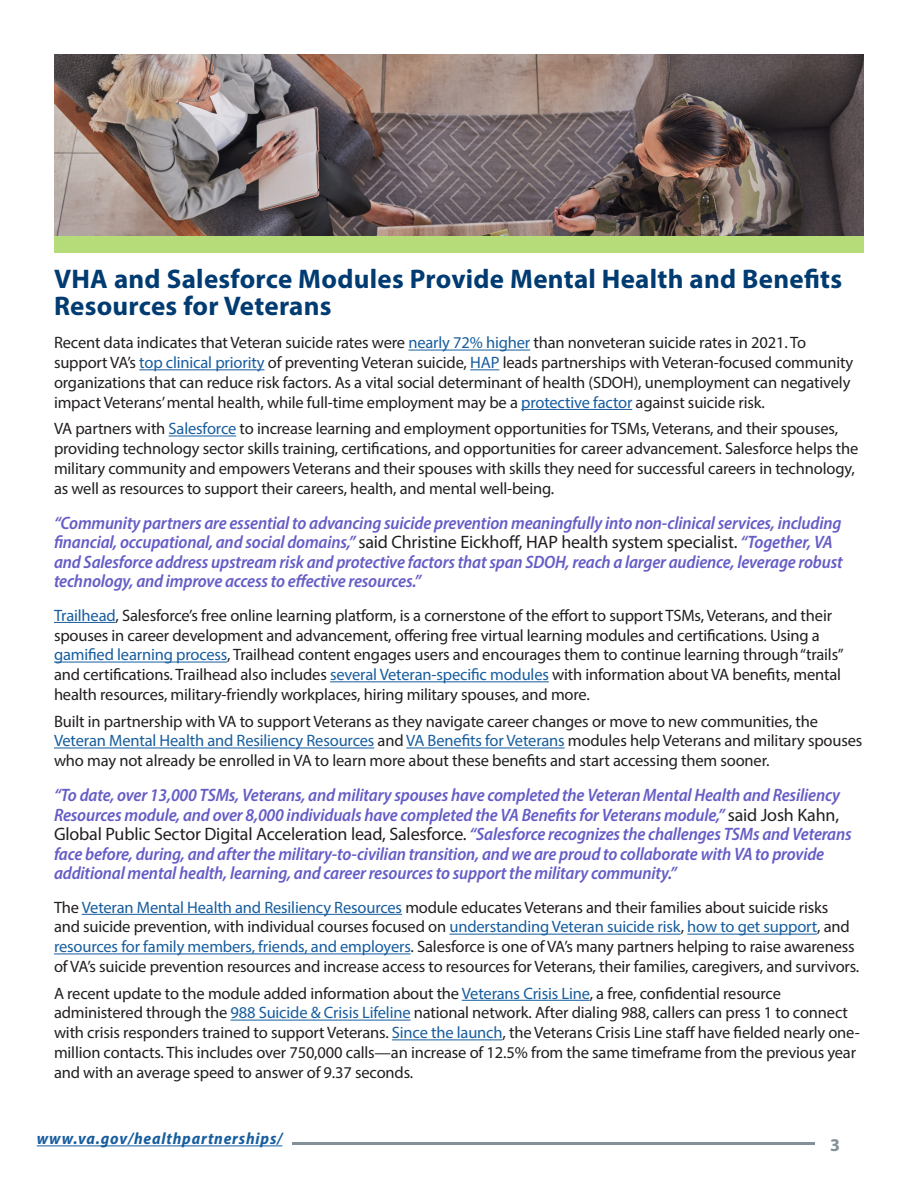
<style>
.page{position:relative;width:918px;height:1188px;background:#fff}
.page>*{position:absolute;margin:0;border:0;box-sizing:border-box;transform-origin:0 0}
.Subheading_2{font:700 27px/27px "Myriad Pro";letter-spacing:.01em;color:#003b71}
.Quote_Callout{font:italic 600 semi-condensed 18px/19.5px "Myriad Pro";letter-spacing:-.01em;color:#655dc6}
.t1{font:700 18px "Myriad Pro";color:#839097}
.Body_Copy{font:16.5px/19.8px "Myriad Pro";letter-spacing:-.01em;color:#231f20}
.t2{font:italic 700 semi-condensed 16.5px "Myriad Pro";letter-spacing:.05em;color:#175d9e}
.s1{color:#175d9e}
.s2{font-weight:400;font-style:normal;font-stretch:normal;color:#231f20}
</style>
<div class="page">
<hr style="left:293px;top:1143px;width:522px;height:2px;background:#839097">
<div style="left:54px;top:236px;width:810px;height:17px;background:#b5dc79"></div>
<hr style="left:408px;top:350px;width:122px;height:1px;background:#175d9e">
<hr style="left:139px;top:369px;width:126px;height:1px;background:#175d9e">
<svg style="left:470px;top:369px;width:29px;height:1px"></svg>
<hr style="left:521px;top:409px;width:111px;height:1px;background:#175d9e">
<hr style="left:169px;top:436px;width:67px;height:1px;background:#175d9e">
<hr style="left:54px;top:622px;width:62px;height:1px;background:#175d9e">
<hr style="left:54px;top:662px;width:173px;height:1px;background:#175d9e">
<hr style="left:330px;top:681px;width:219px;height:1px;background:#175d9e">
<hr style="left:54px;top:748px;width:320px;height:1px;background:#175d9e">
<hr style="left:406px;top:748px;width:159px;height:1px;background:#175d9e">
<hr style="left:82px;top:914px;width:320px;height:1px;background:#175d9e">
<hr style="left:449px;top:934px;width:232px;height:1px;background:#175d9e">
<hr style="left:687px;top:934px;width:130px;height:1px;background:#175d9e">
<hr style="left:54px;top:954px;width:357px;height:1px;background:#175d9e">
<hr style="left:462px;top:1000px;width:128px;height:1px;background:#175d9e">
<hr style="left:231px;top:1020px;width:179px;height:1px;background:#175d9e">
<hr style="left:392px;top:1039px;width:111px;height:1px;background:#175d9e">
<hr style="left:37px;top:1145px;width:245px;height:1px;background:#175d9e">
<img style="left:54px;top:54px;width:810px;height:181px">
<p class="Subheading_2" style="left:54px;top:265px;width:790px">VHA and Salesforce Modules Provide Mental Health and Benefits<br>Resources for Veterans</p>
<p class="Body_Copy" style="left:54px;top:333px;width:801px">Recent data indicates that Veteran suicide rates were <span class="s1">nearly 72% higher</span> than nonveteran suicide rates in 2021. To support VA’s <span class="s1">top clinical priority</span> of preventing Veteran suicide, <span class="s1">HAP</span> leads partnerships with Veteran-focused community organizations that can reduce risk factors. As a vital social determinant of health (SDOH), unemployment can negatively impact Veterans’ mental health, while full-time employment may be a <span class="s1">protective factor</span> against suicide risk.</p>
<p class="Body_Copy" style="left:54px;top:419px;width:806px">VA partners with <span class="s1">Salesforce</span> to increase learning and employment opportunities for TSMs, Veterans, and their spouses, providing technology sector skills training, certifications, and opportunities for career advancement. Salesforce helps the military community and empowers Veterans and their spouses with skills they need for successful careers in technology, as well as resources to support their careers, health, and mental well-being.</p>
<p class="Quote_Callout" style="left:54px;top:513px;width:790px">“Community partners are essential to advancing suicide prevention meaningfully into non-clinical services, including financial, occupational, and social domains,” <span class="s2">said Christine Eickhoff, HAP health system specialist.</span> “Together, VA and Salesforce address upstream risk and protective factors that span SDOH, reach a larger audience, leverage robust technology, and improve access to effective resources.”</p>
<p class="Body_Copy" style="left:54px;top:605px;width:791px"><span class="s1">Trailhead</span>, Salesforce’s free online learning platform, is a cornerstone of the effort to support TSMs, Veterans, and their spouses in career development and advancement, offering free virtual learning modules and certifications. Using a <span class="s1">gamified learning process</span>, Trailhead content engages users and encourages them to continue learning through “trails” and certifications. Trailhead also includes <span class="s1">several Veteran-specific modules</span> with information about VA benefits, mental health resources, military-friendly workplaces, hiring military spouses, and more.</p>
<p class="Body_Copy" style="left:54px;top:711px;width:810px">Built in partnership with VA to support Veterans as they navigate career changes or move to new communities, the<br><span class="s1">Veteran Mental Health and Resiliency Resources</span> and <span class="s1">VA Benefits for Veterans</span> modules help Veterans and military spouses who may not already be enrolled in VA to learn more about these benefits and start accessing them sooner.</p>
<p class="Quote_Callout" style="left:54px;top:785px;width:799px">“To date, over 13,000 TSMs, Veterans, and military spouses have completed the Veteran Mental Health and Resiliency Resources module, and over 8,000 individuals have completed the VA Benefits for Veterans module,” <span class="s2">said Josh Kahn, Global Public Sector Digital Acceleration lead, Salesforce.</span> “Salesforce recognizes the challenges TSMs and Veterans face before, during, and after the military-to-civilian transition, and we are proud to collaborate with VA to provide additional mental health, learning, and career resources to support the military community.”</p>
<p class="Body_Copy" style="left:54px;top:897px;width:807px">The <span class="s1">Veteran Mental Health and Resiliency Resources</span> module educates Veterans and their families about suicide risks<br>and suicide prevention, with individual courses focused on <span class="s1">understanding Veteran suicide risk</span>, <span class="s1">how to get support</span>, and <span class="s1">resources for family members, friends, and employers</span>. Salesforce is one of VA’s many partners helping to raise awareness of VA’s suicide prevention resources and increase access to resources for Veterans, their families, caregivers, and survivors.</p>
<p class="Body_Copy" style="left:54px;top:983px;width:807px">A recent update to the module added information about the <span class="s1">Veterans Crisis Line</span>, a free, confidential resource administered through the <span class="s1">988 Suicide &amp; Crisis Lifeline</span> national network. After dialing 988, callers can press 1 to connect with crisis responders trained to support Veterans. <span class="s1">Since the launch</span>, the Veterans Crisis Line staff have fielded nearly one&shy;million contacts. This includes over 750,000 calls—an increase of 12.5% from the same timeframe from the previous year and with an average speed to answer of 9.37 seconds.</p>
<p class="t2" style="left:37px;top:1128px;width:247px">www.va.gov/healthpartnerships/</p>
<p class="t1" style="left:830px;top:1133px;width:11px">3</p>
</div>
